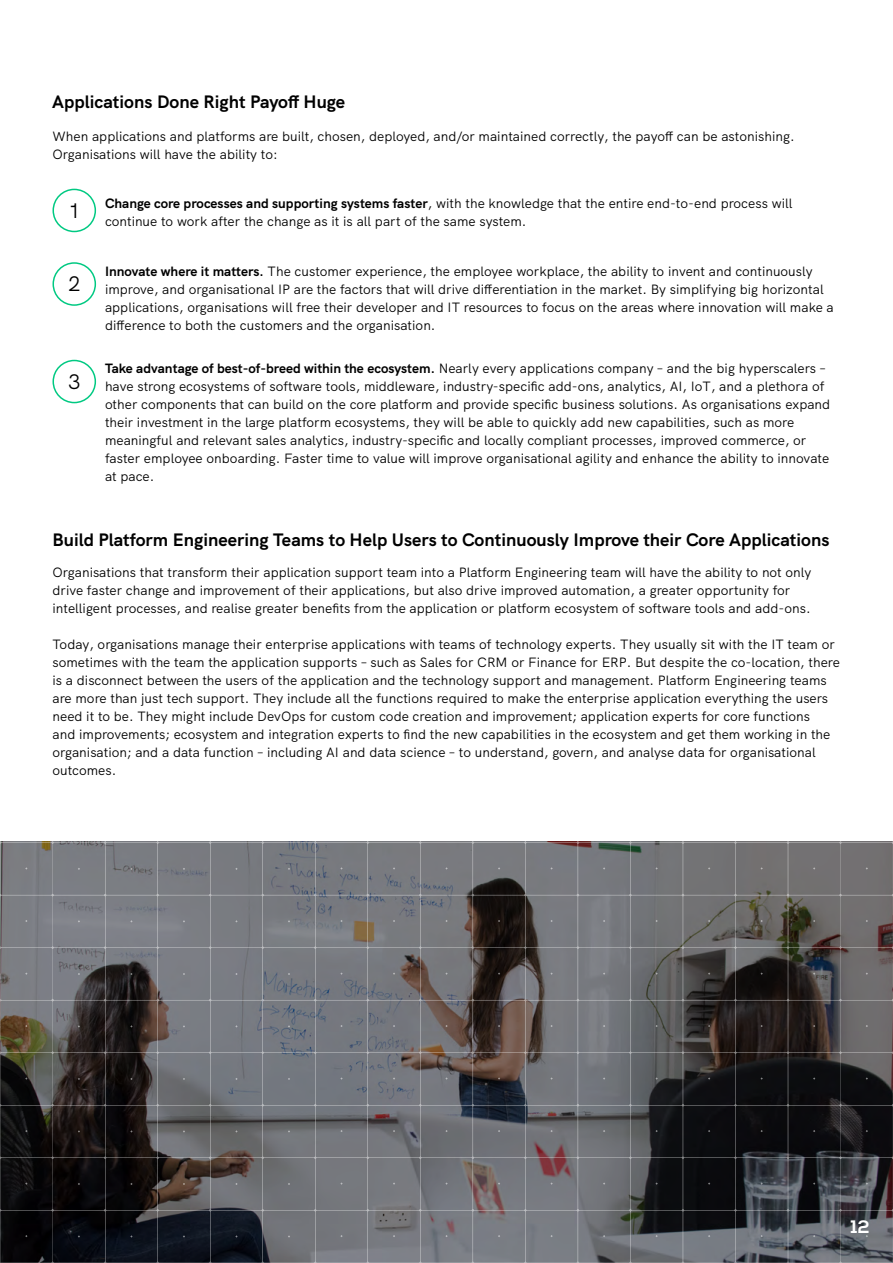
<style>
.page{position:relative;width:893px;height:1263px;background:#fff}
.page>*{position:absolute;margin:0;border:0;box-sizing:border-box;transform-origin:0 0}
.t1{font:21px "HK Grotesk";color:#000}
.t2{font:700 18px "HK Grotesk";color:#000}
.t3{font:700 18px "Nexa";color:#fff}
.t4{font:13.5px/18px "HK Grotesk";color:#000}
.s1{font-weight:700}
</style>
<div class="page">
<div style="left:52px;top:189px;width:44px;height:43px;border:2px solid #00c982;border-radius:50%"></div>
<div style="left:52px;top:262px;width:44px;height:44px;border:2px solid #00c982;border-radius:50%"></div>
<div style="left:52px;top:360px;width:44px;height:43px;border:2px solid #00c982;border-radius:50%"></div>
<svg style="left:0;top:841px;width:893px;height:422px;background:#59595c"></svg>
<h2 class="t2" style="left:52px;top:87px;width:294px">Applications Done Right Payoff Huge</h2>
<p class="t4" style="left:52px;top:126px;width:744px">When applications and platforms are built, chosen, deployed, and/or maintained correctly, the payoff can be astonishing.<br>Organisations will have the ability to:</p>
<p class="t4" style="left:105px;top:193px;width:689px"><span class="s1">Change core processes and supporting systems faster</span>, with the knowledge that the entire end-to-end process will continue to work after the change as it is all part of the same system.</p>
<p class="t4" style="left:105px;top:261px;width:730px"><span class="s1">Innovate where it matters.</span> The customer experience, the employee workplace, the ability to invent and continuously improve, and organisational IP are the factors that will drive differentiation in the market. By simplifying big horizontal applications, organisations will free their developer and IT resources to focus on the areas where innovation will make a difference to both the customers and the organisation.</p>
<p class="t4" style="left:105px;top:358px;width:727px"><span class="s1">Take advantage of best-of-breed within the ecosystem.</span> Nearly every applications company – and the big hyperscalers – have strong ecosystems of software tools, middleware, industry-specific add-ons, analytics, AI, IoT, and a plethora of other components that can build on the core platform and provide specific business solutions. As organisations expand their investment in the large platform ecosystems, they will be able to quickly add new capabilities, such as more meaningful and relevant sales analytics, industry-specific and locally compliant processes, improved commerce, or faster employee onboarding. Faster time to value will improve organisational agility and enhance the ability to innovate at pace.</p>
<h1 class="t1" style="left:68px;top:194px;width:13px">1</h1>
<h1 class="t1" style="left:68px;top:268px;width:13px">2</h1>
<h1 class="t1" style="left:68px;top:365px;width:13px">3</h1>
<h2 class="t2" style="left:53px;top:525px;width:778px">Build Platform Engineering Teams to Help Users to Continuously Improve their Core Applications</h2>
<p class="t4" style="left:52px;top:562px;width:760px">Organisations that transform their application support team into a Platform Engineering team will have the ability to not only drive faster change and improvement of their applications, but also drive improved automation, a greater opportunity for intelligent processes, and realise greater benefits from the application or platform ecosystem of software tools and add-ons.</p>
<p class="t4" style="left:52px;top:634px;width:789px">Today, organisations manage their enterprise applications with teams of technology experts. They usually sit with the IT team or sometimes with the team the application supports – such as Sales for CRM or Finance for ERP. But despite the co-location, there is a disconnect between the users of the application and the technology support and management. Platform Engineering teams are more than just tech support. They include all the functions required to make the enterprise application everything the users need it to be. They might include DevOps for custom code creation and improvement; application experts for core functions<br>and improvements; ecosystem and integration experts to find the new capabilities in the ecosystem and get them working in the organisation; and a data function – including AI and data science – to understand, govern, and analyse data for organisational outcomes.</p>
<h2 class="t3" style="left:851px;top:1216px;width:20px">12</h2>
</div>
